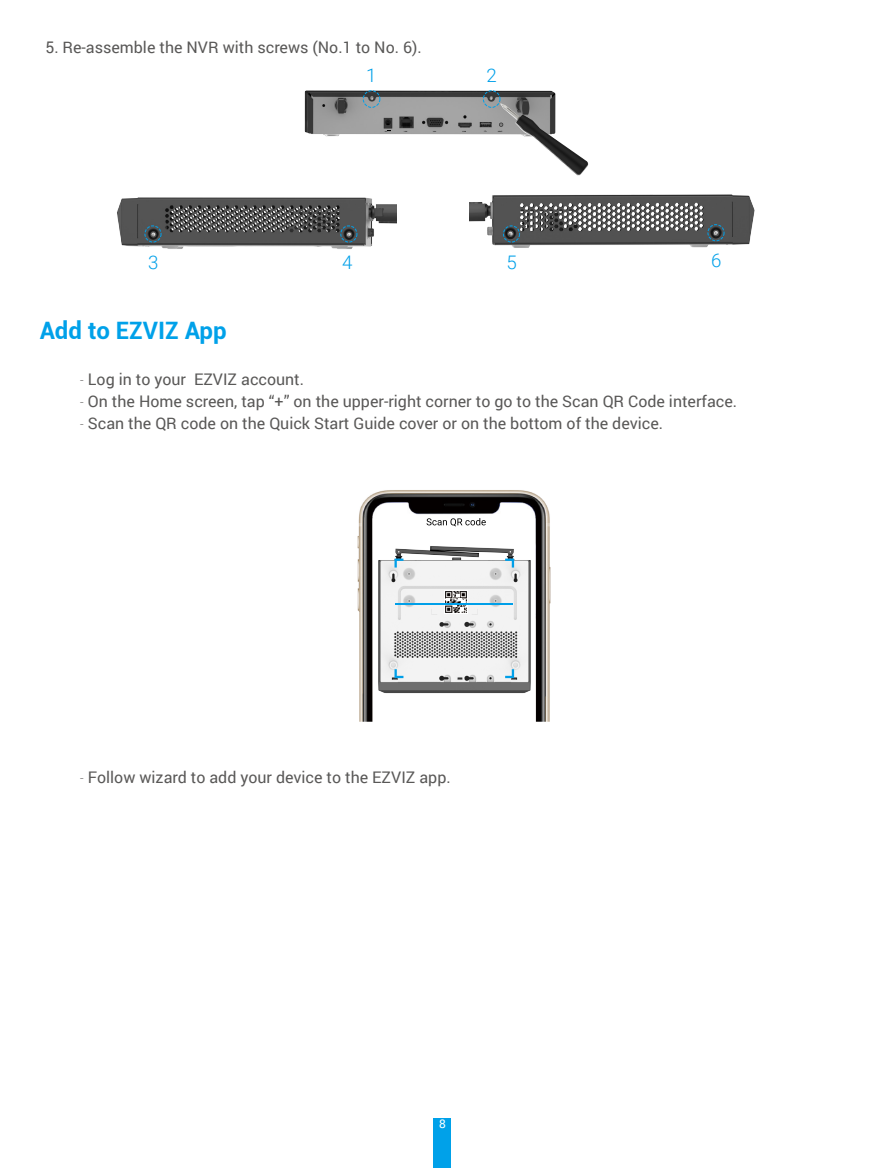
<style>
.page{position:relative;width:885px;height:1168px;background:#fff}
.page>*{position:absolute;margin:0;border:0;box-sizing:border-box;transform-origin:0 0}
.t1{font:700 24px "Roboto";color:#00a1e9}
.t2{font:300 18.6px "Roboto";color:#00a0e9}
.t3{font:16px "Roboto";color:#595857}
.t4{font:12px "Roboto";color:#fff}
.s1{font-family:"DIN Cond";font-weight:300}
</style>
<div class="page">
<div style="left:434px;top:1118px;width:17px;height:50px;background:#00a1e9"></div>
<img style="left:304px;top:90px;width:252px;height:47px">
<img style="left:117px;top:197px;width:279px;height:52px">
<img style="left:470px;top:163px;width:285px;height:85px">
<div style="left:363px;top:90px;width:17px;height:18px;border:1px dashed #00a0e9;border-radius:50%"></div>
<div style="left:144px;top:225px;width:17px;height:17px;border:1px dashed #00a0e9;border-radius:50%"></div>
<div style="left:340px;top:225px;width:17px;height:17px;border:1px dashed #00a0e9;border-radius:50%"></div>
<div style="left:503px;top:225px;width:17px;height:17px;border:1px dashed #00a0e9;border-radius:50%"></div>
<div style="left:707px;top:224px;width:17px;height:17px;border:1px dashed #00a0e9;border-radius:50%"></div>
<div style="left:483px;top:90px;width:17px;height:18px;border:1px dashed #00a0e9;border-radius:50%"></div>
<img style="left:500px;top:103px;width:88px;height:74px">
<svg style="left:509px;top:232px;width:3px;height:4px"></svg>
<img style="left:357px;top:490px;width:193px;height:232px">
<svg style="left:426px;top:518px;width:59px;height:8px"></svg>
<p class="t3" style="left:45px;top:36px;width:378px">5. Re-assemble the NVR with screws (No.1 to No. 6).</p>
<p class="t2" style="left:366px;top:63px;width:12px">1</p>
<p class="t2" style="left:486px;top:63px;width:12px">2</p>
<p class="t2" style="left:148px;top:249px;width:12px">3</p>
<p class="t2" style="left:342px;top:249px;width:12px">4</p>
<p class="t2" style="left:506px;top:249px;width:12px">5</p>
<p class="t2" style="left:711px;top:247px;width:12px">6</p>
<h1 class="t1" style="left:40px;top:313px;width:188px">Add to EZVIZ App</h1>
<p class="t3" style="left:79px;top:368px;width:226px"><span class="s1">-</span> Log in to your EZVIZ account.</p>
<p class="t3" style="left:79px;top:390px;width:659px"><span class="s1">-</span> On the Home screen, tap “+” on the upper-right corner to go to the Scan QR Code interface.</p>
<p class="t3" style="left:79px;top:412px;width:585px"><span class="s1">-</span> Scan the QR code on the Quick Start Guide cover or on the bottom of the device.</p>
<p class="t3" style="left:79px;top:766px;width:373px"><span class="s1">-</span> Follow wizard to add your device to the EZVIZ app.</p>
<p class="t4" style="left:439px;top:1116px;width:8px">8</p>
</div>
